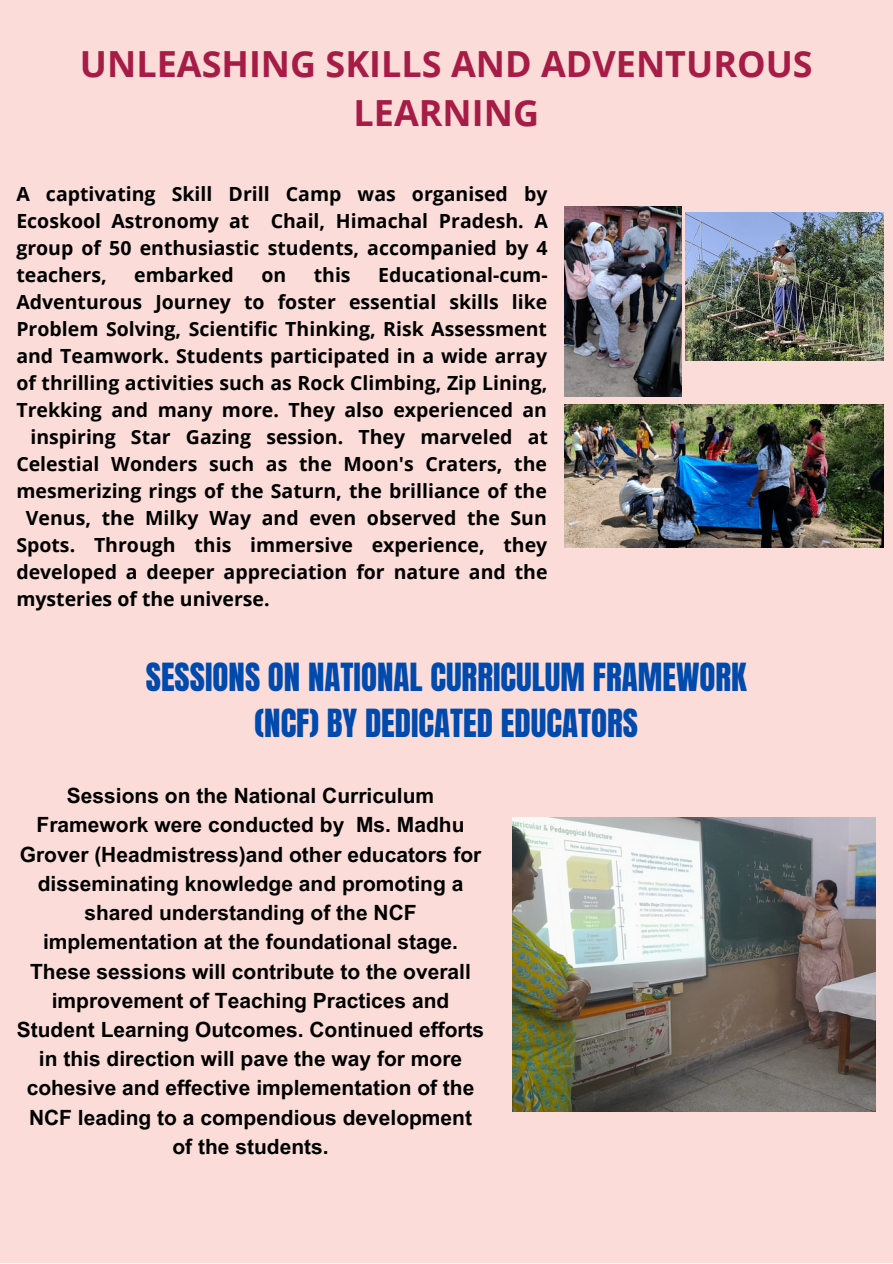
<style>
.page{position:relative;width:893px;height:1264px;background:#fff}
.page>*{position:absolute;margin:0;border:0;box-sizing:border-box;transform-origin:0 0}
.t1{font:700 36px/49.5px "Open Sans";color:#a61c47;text-align:center}
.t2{font:33px "Anton";color:#004aad}
.t3{font:700 21px/29.2px "Arial MT Pro";color:#000;text-align:center}
.t4{font:700 19.5px/27px "Open Sans";color:#000;text-align:justify}
</style>
<div class="page">
<div style="left:0;top:0;width:892px;height:1262px;background:#fbdcd9"></div>
<img style="left:685px;top:212px;width:198px;height:149px">
<img style="left:565px;top:405px;width:318px;height:142px">
<img style="left:565px;top:206px;width:116px;height:190px">
<img style="left:512px;top:817px;width:363px;height:294px">
<p class="t1" style="left:80px;top:38px;width:734px">UNLEASHING SKILLS AND ADVENTUROUS<br>LEARNING</p>
<p class="t4" style="left:16px;top:180px;width:533px">A captivating Skill Drill Camp was organised by Ecoskool Astronomy at Chail, Himachal Pradesh. A group of 50 enthusiastic students, accompanied by 4 teachers,</p>
<p class="t4" style="left:134px;top:261px;width:101px">embarked</p>
<p class="t4" style="left:261px;top:261px;width:26px">on</p>
<p class="t4" style="left:314px;top:261px;width:38px">this</p>
<p class="t4" style="left:378px;top:261px;width:171px">Educational-cum-</p>
<p class="t4" style="left:16px;top:288px;width:532px">Adventurous Journey to foster essential skills like</p>
<p class="t4" style="left:16px;top:315px;width:532px">Problem Solving, Scientific Thinking, Risk Assessment</p>
<p class="t4" style="left:16px;top:342px;width:532px">and Teamwork. Students participated in a wide array</p>
<p class="t4" style="left:16px;top:369px;width:532px">of thrilling activities such as Rock Climbing, Zip Lining,</p>
<p class="t4" style="left:16px;top:396px;width:532px">Trekking and many more. They also experienced an</p>
<p class="t4" style="left:30px;top:423px;width:519px">inspiring Star Gazing session. They marveled at</p>
<p class="t4" style="left:16px;top:450px;width:532px">Celestial Wonders such as the Moon's Craters, the</p>
<p class="t4" style="left:16px;top:477px;width:532px">mesmerizing rings of the Saturn, the brilliance of the</p>
<p class="t4" style="left:26px;top:504px;width:522px">Venus, the Milky Way and even observed the Sun</p>
<p class="t4" style="left:16px;top:531px;width:532px">Spots. Through this immersive experience, they</p>
<p class="t4" style="left:16px;top:558px;width:532px">developed a deeper appreciation for nature and the</p>
<p class="t4" style="left:16px;top:585px;width:255px">mysteries of the universe.</p>
<p class="t2" style="left:146px;top:653px;width:602px">SESSIONS ON NATIONAL CURRICULUM FRAMEWORK</p>
<p class="t2" style="left:254px;top:699px;width:385px">(NCF) BY DEDICATED EDUCATORS</p>
<p class="t3" style="left:17px;top:783px;width:469px">Sessions on the National Curriculum Framework were conducted by Ms. Madhu Grover (Headmistress)and other educators for disseminating knowledge and promoting a shared understanding of the NCF implementation at the foundational stage.<br>These sessions will contribute to the overall improvement of Teaching Practices and Student Learning Outcomes. Continued efforts in this direction will pave the way for more cohesive and effective implementation of the NCF leading to a compendious development of the students.</p>
</div>
